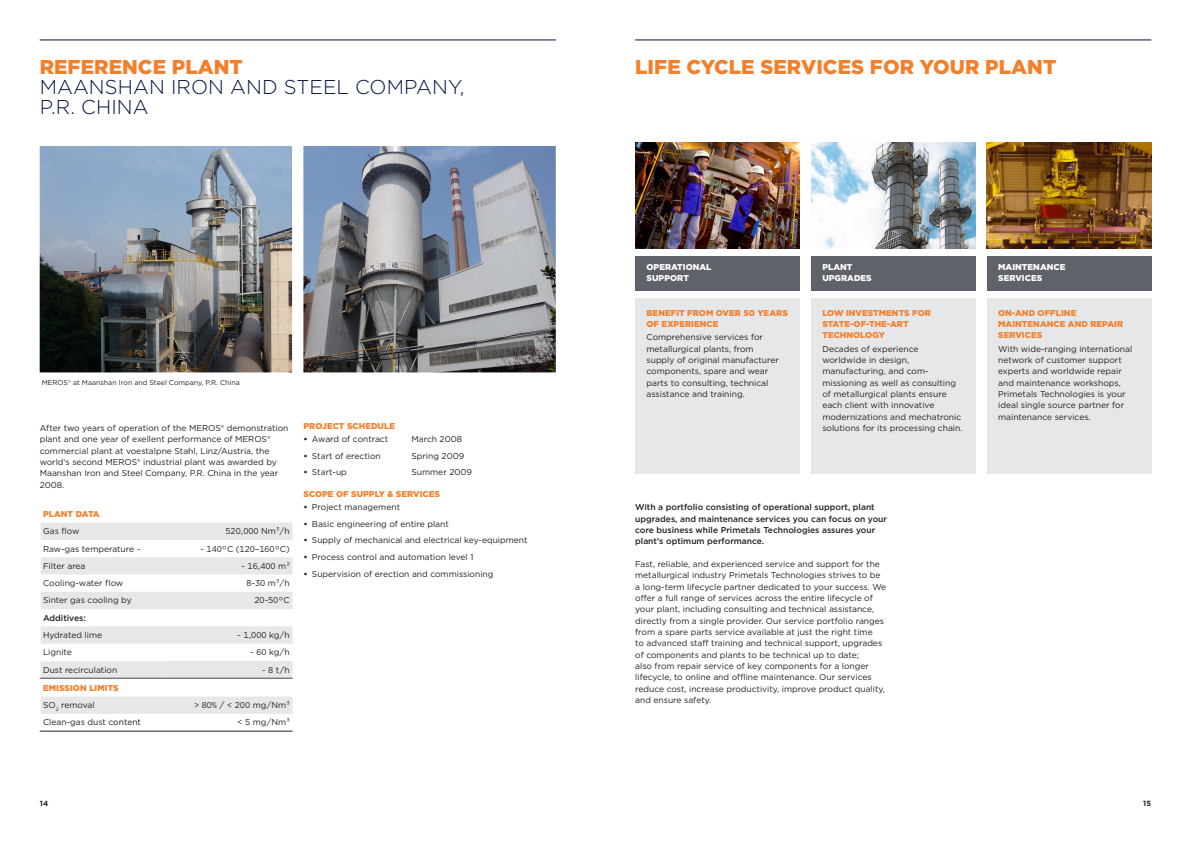
<style>
.page{position:relative;width:1191px;height:842px;background:#fff}
.page>*{position:absolute;margin:0;border:0;box-sizing:border-box;transform-origin:0 0}
._01__Headline_-_Light_-_25pt_-_orange{font:300 20px/20px "Gotham";letter-spacing:.005em;color:#001340}
._01__Headline_-_Light_-_25pt_-_orange-2{font:900 20px "Gotham";letter-spacing:.005em;color:#f47f2a}
._01__Copy_-_Book_-_8_5_pt_-_black{font:8.5px/11.3px "Gotham";color:#231f20}
._01__Copy_-_Book_-_8_5_pt_-_black-2{font:500 8.5px/11.3px "Gotham";color:#231f20}
._02__Subhead_-_Bold_-_8_5pt_-_orange{font:900 8.5px/11.3px "Gotham";letter-spacing:.005em;color:#f47f2a}
._06__Table_Copy_left_-_Book_-_8_5pt_-_bla{font:8.5px "Gotham";color:#231f20}
._06__Table_Copy_right-_Book_-_8_5pt_-_bla{font:8.5px "Gotham";color:#231f20}
._02__Subhead_-_Bold_-_8_5pt_-_orange-2{font:900 8.5px/11.3px "Gotham";letter-spacing:.005em;color:#fff}
._06__Table_Headline_-_Bold_-_8_5pt_-_oran{font:900 8.5px "Gotham";letter-spacing:.005em;color:#f47f2a}
._06__Table_Copy_left_-_Book_-_8_5pt_-_bla-2{font:500 8.5px "Gotham";color:#231f20}
.t1{font:700 7.5px "Gotham";color:#231f20}
._06__Copy_-_Book_-_7pt_-_black{font:7px "Gotham";color:#231f20}
.s1{font-weight:900;color:#f47f2a}
.s2{font-weight:300}
.s3{font-weight:700}
</style>
<div class="page">
<hr style="left:40px;top:40px;width:516px;height:1px;background:#001340">
<img style="left:40px;top:146px;width:252px;height:226px">
<hr style="left:165px;top:731px;width:127px;height:1px;background:#231f20">
<hr style="left:40px;top:731px;width:125px;height:1px;background:#231f20">
<svg style="left:40px;top:523px;width:253px;height:208px"></svg>
<img style="left:303px;top:146px;width:253px;height:226px">
<hr style="left:635px;top:40px;width:516px;height:1px;background:#001340">
<div style="left:635px;top:298px;width:164px;height:176px;background:#e6e7e9"></div>
<div style="left:811px;top:298px;width:164px;height:176px;background:#e6e7e9"></div>
<div style="left:986px;top:298px;width:165px;height:176px;background:#e6e7e9"></div>
<img style="left:811px;top:142px;width:164px;height:107px">
<div style="left:635px;top:256px;width:164px;height:35px;background:#5f6369"></div>
<div style="left:811px;top:256px;width:164px;height:35px;background:#5f6369"></div>
<div style="left:986px;top:256px;width:165px;height:35px;background:#5f6369"></div>
<img style="left:635px;top:142px;width:164px;height:107px">
<img style="left:986px;top:142px;width:165px;height:107px">
<p class="_01__Headline_-_Light_-_25pt_-_orange" style="left:40px;top:56px;width:426px"><span class="s1">REFERENCE PLANT<br></span>MAANSHAN IRON AND STEEL COMPANY,<br>P.R. CHINA</p>
<p class="_06__Copy_-_Book_-_7pt_-_black" style="left:42px;top:378px;width:199px">MEROS<span class="s2">®</span> at Maanshan Iron and Steel Company, P.R. China</p>
<p class="_01__Copy_-_Book_-_8_5_pt_-_black" style="left:40px;top:422px;width:250px">After two years of operation of the MEROS® demonstration plant and one year of exellent performance of MEROS® commercial plant at voestalpne Stahl, Linz/Austria, the world‘s second MEROS® industrial plant was awarded by Maanshan Iron and Steel Company, P.R. China in the year 2008.</p>
<p class="_06__Table_Headline_-_Bold_-_8_5pt_-_oran" style="left:43px;top:508px;width:58px">PLANT DATA</p>
<p class="_06__Table_Copy_left_-_Book_-_8_5pt_-_bla" style="left:43px;top:526px;width:38px">Gas flow</p>
<p class="_06__Table_Copy_right-_Book_-_8_5pt_-_bla" style="left:225px;top:526px;width:66px">520,000 Nm³/h</p>
<p class="_06__Table_Copy_left_-_Book_-_8_5pt_-_bla" style="left:43px;top:543px;width:99px">Raw-gas temperature ~</p>
<p class="_06__Table_Copy_right-_Book_-_8_5pt_-_bla" style="left:200px;top:543px;width:91px">~ 140°C (120–160°C)</p>
<p class="_06__Table_Copy_left_-_Book_-_8_5pt_-_bla" style="left:43px;top:560px;width:44px">Filter area</p>
<p class="_06__Table_Copy_right-_Book_-_8_5pt_-_bla" style="left:241px;top:560px;width:50px">~ 16,400 m²</p>
<p class="_06__Table_Copy_left_-_Book_-_8_5pt_-_bla" style="left:43px;top:578px;width:82px">Cooling-water flow</p>
<p class="_06__Table_Copy_right-_Book_-_8_5pt_-_bla" style="left:246px;top:578px;width:45px">8-30 m³/h</p>
<p class="_06__Table_Copy_left_-_Book_-_8_5pt_-_bla" style="left:43px;top:595px;width:90px">Sinter gas cooling by</p>
<p class="_06__Table_Copy_right-_Book_-_8_5pt_-_bla" style="left:254px;top:595px;width:37px">20-50°C</p>
<p class="_06__Table_Copy_left_-_Book_-_8_5pt_-_bla-2" style="left:43px;top:612px;width:44px">Additives:</p>
<p class="_06__Table_Copy_left_-_Book_-_8_5pt_-_bla" style="left:43px;top:629px;width:61px">Hydrated lime</p>
<p class="_06__Table_Copy_right-_Book_-_8_5pt_-_bla" style="left:237px;top:629px;width:54px">~ 1,000 kg/h</p>
<p class="_06__Table_Copy_left_-_Book_-_8_5pt_-_bla" style="left:43px;top:647px;width:30px">Lignite</p>
<p class="_06__Table_Copy_right-_Book_-_8_5pt_-_bla" style="left:250px;top:647px;width:41px">~ 60 kg/h</p>
<p class="_06__Table_Copy_left_-_Book_-_8_5pt_-_bla" style="left:43px;top:664px;width:76px">Dust recirculation</p>
<p class="_06__Table_Copy_right-_Book_-_8_5pt_-_bla" style="left:262px;top:664px;width:29px">~ 8 t/h</p>
<p class="_06__Table_Headline_-_Bold_-_8_5pt_-_oran" style="left:43px;top:682px;width:77px">EMISSION LIMITS</p>
<p class="_06__Table_Copy_left_-_Book_-_8_5pt_-_bla" style="left:43px;top:700px;width:53px">SO<sub>2</sub> removal</p>
<p class="_06__Table_Copy_right-_Book_-_8_5pt_-_bla" style="left:194px;top:700px;width:97px">&gt; 80% / &lt; 200 mg/Nm³</p>
<p class="_06__Table_Copy_left_-_Book_-_8_5pt_-_bla" style="left:43px;top:717px;width:99px">Clean-gas dust content</p>
<p class="_06__Table_Copy_right-_Book_-_8_5pt_-_bla" style="left:237px;top:717px;width:54px">&lt; 5 mg/Nm³</p>
<p class="_02__Subhead_-_Bold_-_8_5pt_-_orange" style="left:303px;top:420px;width:93px">PROJECT SCHEDULE</p>
<p class="_01__Copy_-_Book_-_8_5_pt_-_black" style="left:303px;top:433px;width:86px"><span class="s3">•</span> Award of contract</p>
<p class="_01__Copy_-_Book_-_8_5_pt_-_black" style="left:411px;top:433px;width:52px">March 2008</p>
<p class="_01__Copy_-_Book_-_8_5_pt_-_black" style="left:303px;top:450px;width:79px"><span class="s3">•</span> Start of erection</p>
<p class="_01__Copy_-_Book_-_8_5_pt_-_black" style="left:411px;top:450px;width:54px">Spring 2009</p>
<p class="_01__Copy_-_Book_-_8_5_pt_-_black" style="left:303px;top:466px;width:45px"><span class="s3">•</span> Start-up</p>
<p class="_01__Copy_-_Book_-_8_5_pt_-_black" style="left:411px;top:466px;width:62px">Summer 2009</p>
<p class="_02__Subhead_-_Bold_-_8_5pt_-_orange" style="left:303px;top:488px;width:138px">SCOPE OF SUPPLY &amp; SERVICES</p>
<p class="_01__Copy_-_Book_-_8_5_pt_-_black" style="left:303px;top:501px;width:98px"><span class="s3">•</span> Project management</p>
<p class="_01__Copy_-_Book_-_8_5_pt_-_black" style="left:303px;top:518px;width:147px"><span class="s3">•</span> Basic engineering of entire plant</p>
<p class="_01__Copy_-_Book_-_8_5_pt_-_black" style="left:303px;top:534px;width:226px"><span class="s3">•</span> Supply of mechanical and electrical key-equipment</p>
<p class="_01__Copy_-_Book_-_8_5_pt_-_black" style="left:303px;top:551px;width:171px"><span class="s3">•</span> Process control and automation level 1</p>
<p class="_01__Copy_-_Book_-_8_5_pt_-_black" style="left:303px;top:568px;width:191px"><span class="s3">•</span> Supervision of erection and commissioning</p>
<p class="_01__Headline_-_Light_-_25pt_-_orange-2" style="left:635px;top:53px;width:422px">LIFE CYCLE SERVICES FOR YOUR PLANT</p>
<p class="_02__Subhead_-_Bold_-_8_5pt_-_orange-2" style="left:646px;top:261px;width:67px">OPERATIONAL</p>
<p class="_02__Subhead_-_Bold_-_8_5pt_-_orange-2" style="left:646px;top:273px;width:44px">SUPPORT</p>
<p class="_02__Subhead_-_Bold_-_8_5pt_-_orange-2" style="left:822px;top:261px;width:51px">PLANT<br>UPGRADES</p>
<p class="_02__Subhead_-_Bold_-_8_5pt_-_orange-2" style="left:998px;top:261px;width:69px">MAINTENANCE</p>
<p class="_02__Subhead_-_Bold_-_8_5pt_-_orange-2" style="left:998px;top:273px;width:46px">SERVICES</p>
<p class="_02__Subhead_-_Bold_-_8_5pt_-_orange" style="left:646px;top:307px;width:143px">BENEFIT FROM OVER 50 YEARS<br>OF EXPERIENCE</p>
<p class="_01__Copy_-_Book_-_8_5_pt_-_black" style="left:646px;top:331px;width:134px">Comprehensive services for metallurgical plants, from supply of original manufacturer components, spare and wear parts to consulting, technical assistance and training.</p>
<p class="_02__Subhead_-_Bold_-_8_5pt_-_orange" style="left:822px;top:307px;width:110px">LOW INVESTMENTS FOR<br>STATE-OF-THE-ART<br>TECHNOLOGY</p>
<p class="_01__Copy_-_Book_-_8_5_pt_-_black" style="left:822px;top:343px;width:142px">Decades of experience worldwide in design, manufacturing, and com&shy;missioning as well as consulting of metallurgical plants ensure each client with innovative modernizations and mechatronic solutions for its processing chain.</p>
<p class="_01__Copy_-_Book_-_8_5_pt_-_black-2" style="left:635px;top:501px;width:253px">With a portfolio consisting of operational support, plant upgrades, and maintenance services you can focus on your core business while Primetals Technologies assures your plant’s optimum performance.</p>
<p class="_01__Copy_-_Book_-_8_5_pt_-_black" style="left:635px;top:558px;width:252px">Fast, reliable, and experienced service and support for the metallurgical industry Primetals Technologies strives to be a long-term lifecycle partner dedicated to your success. We offer a full range of services across the entire lifecycle of your plant, including consulting and technical assistance, directly from a single provider. Our service portfolio ranges from a spare parts service available at just the right time<br>to advanced staff training and technical support, upgrades of components and plants to be technical up to date;<br>also from repair service of key components for a longer lifecycle, to online and offline maintenance. Our services reduce cost, increase productivity, improve product quality, and ensure safety.</p>
<p class="_02__Subhead_-_Bold_-_8_5pt_-_orange" style="left:998px;top:307px;width:126px">ON-AND OFFLINE<br>MAINTENANCE AND REPAIR<br>SERVICES</p>
<p class="_01__Copy_-_Book_-_8_5_pt_-_black" style="left:998px;top:343px;width:136px">With wide-ranging international network of customer support experts and worldwide repair and maintenance workshops,<br>Primetals Technologies is your ideal single source partner for maintenance services.</p>
<p class="t1" style="left:40px;top:798px;width:10px">14</p>
<p class="t1" style="left:1143px;top:798px;width:10px">15</p>
</div>
